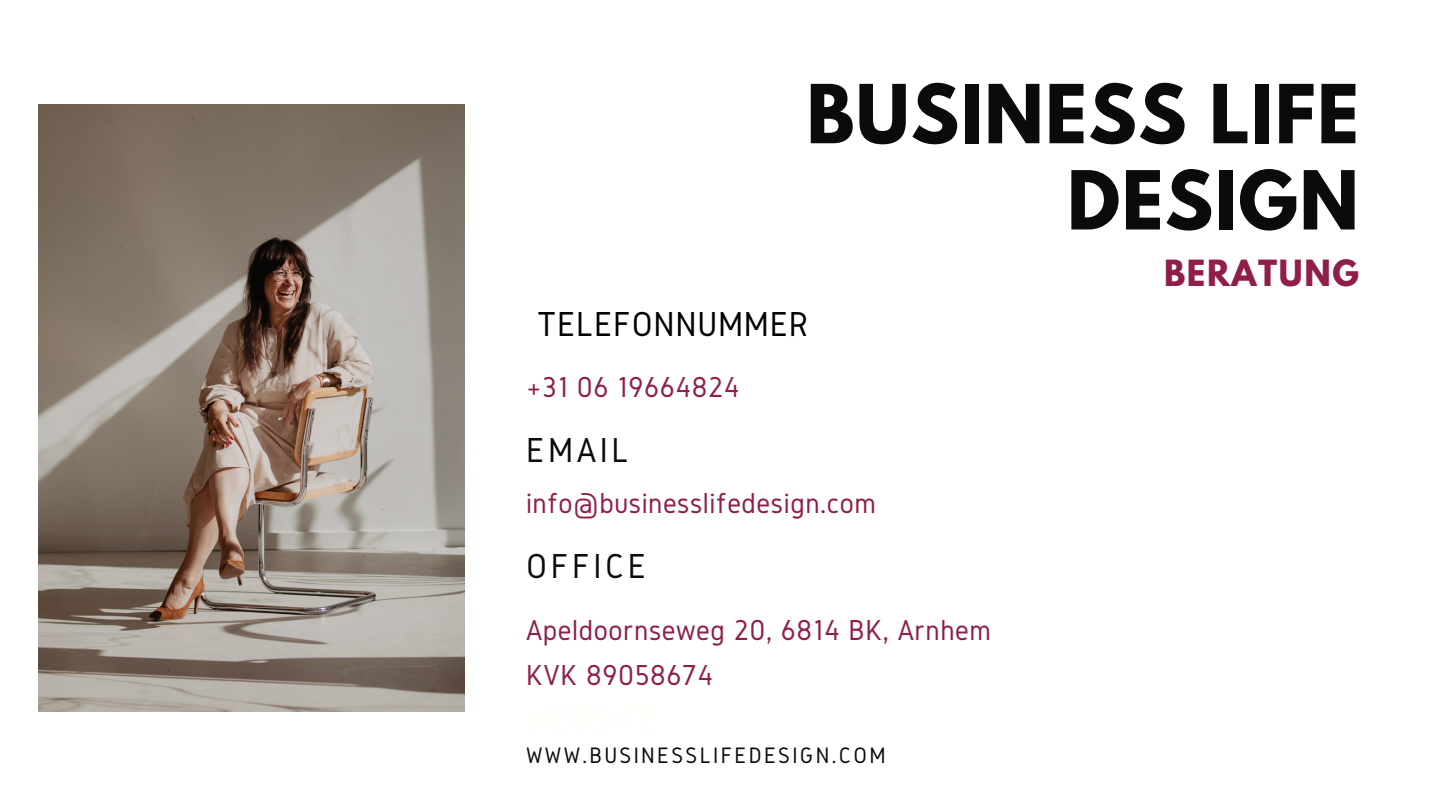
<style>
.page{position:relative;width:1440px;height:810px;background:#fff}
.page>*{position:absolute;margin:0;border:0;box-sizing:border-box;transform-origin:0 0}
.t1{font:700 72px/86.2px "League Spartan";letter-spacing:.02em;color:#0b0b0b;text-align:right}
.t2{font:36px "Gidole";letter-spacing:.02em;color:#000}
.t3{font:36px "Gidole";letter-spacing:.1em;color:#0b0b0b}
.t4{font:700 32px "League Spartan";letter-spacing:.05em;color:#8f1e4a}
.t5{font:30px "Gidole";letter-spacing:.02em;color:#8f1e4a}
.t6{font:23.2px "Gidole";letter-spacing:.1em;color:#0b0b0b}
</style>
<div class="page">
<img style="left:38px;top:104px;width:426px;height:608px">
<p class="t1" style="left:806px;top:80px;width:554px">BUSINESS LIFE<br>DESIGN</p>
<p class="t4" style="left:1164px;top:257px;width:196px">BERATUNG</p>
<p class="t2" style="left:537px;top:304px;width:273px">TELEFONNUMMER</p>
<p class="t5" style="left:526px;top:371px;width:215px">+31 06 19664824</p>
<p class="t3" style="left:526px;top:431px;width:104px">EMAIL</p>
<p class="t5" style="left:526px;top:487px;width:351px">info@businesslifedesign.com</p>
<p class="t3" style="left:526px;top:546px;width:122px">OFFICE</p>
<p class="t5" style="left:526px;top:614px;width:466px">Apeldoornseweg 20, 6814 BK, Arnhem</p>
<p class="t5" style="left:526px;top:659px;width:189px">KVK 89058674</p>
<p class="t6" style="left:526px;top:743px;width:361px">WWW.BUSINESSLIFEDESIGN.COM</p>
</div>
